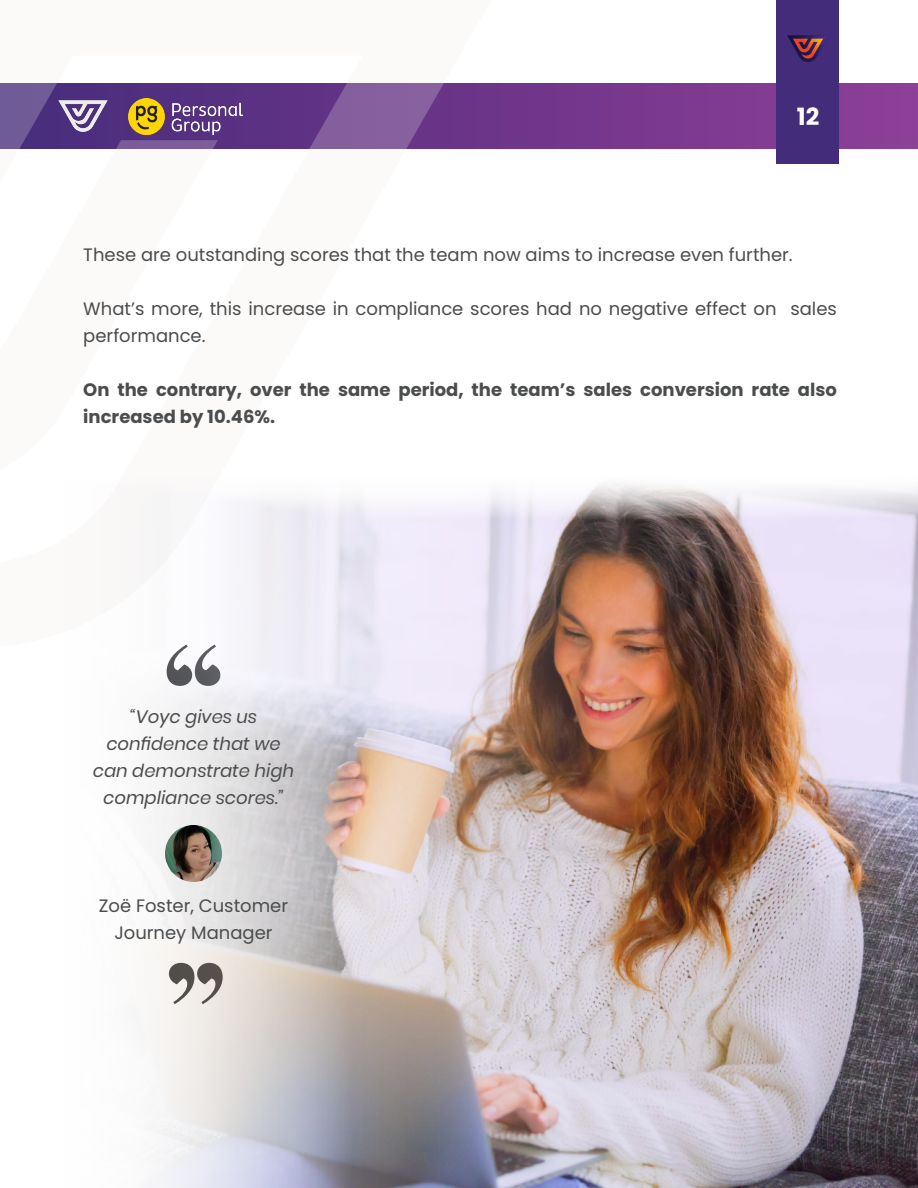
<style>
.page{position:relative;width:918px;height:1188px;background:#fff}
.page>*{position:absolute;margin:0;border:0;box-sizing:border-box;transform-origin:0 0}
.t1{font:150px "Abril Fatface";color:#4b4c4d}
.t2{font:700 23.7px "Poppins";color:#fff}
.TEXT{font:18px/27px "Poppins";color:#4b4c4d}
.TEXT-2{font:700 18px/27px "Poppins";color:#4b4c4d}
.italic{font:italic 18px/27px "Poppins";color:#4b4c4d;text-align:center}
.italic-2{font:18px/27px "Poppins";color:#4b4c4d;text-align:center}
</style>
<div class="page">
<div style="left:0;top:84px;width:918px;height:65px;background:#8d4097"></div>
<img style="left:0;top:0;width:895px;height:164px">
<img style="left:773px;top:22px;width:71px;height:54px">
<img style="left:129px;top:99px;width:113px;height:35px">
<img style="left:150px;top:484px;width:768px;height:704px">
<img style="left:165px;top:825px;width:57px;height:57px;border-radius:29px">
<h2 class="t2" style="left:797px;top:103px;width:24px">12</h2>
<p class="TEXT" style="left:83px;top:241px;width:711px">These are outstanding scores that the team now aims to increase even further.</p>
<p class="TEXT" style="left:83px;top:295px;width:755px">What’s more, this increase in compliance scores had no negative effect on sales performance.</p>
<p class="TEXT-2" style="left:83px;top:376px;width:755px">On the contrary, over the same period, the team’s sales conversion rate also increased by 10.46%.</p>
<p class="t1" style="left:160px;top:599px;width:69px">“</p>
<p class="italic" style="left:93px;top:703px;width:203px">“Voyc gives us confidence that we can demonstrate high compliance scores.”</p>
<p class="italic-2" style="left:99px;top:892px;width:191px">Zoë Foster, Customer<br>Journey Manager</p>
<p class="t1" style="left:229px;top:1050px;width:69px;rotate:-180deg">“</p>
</div>
